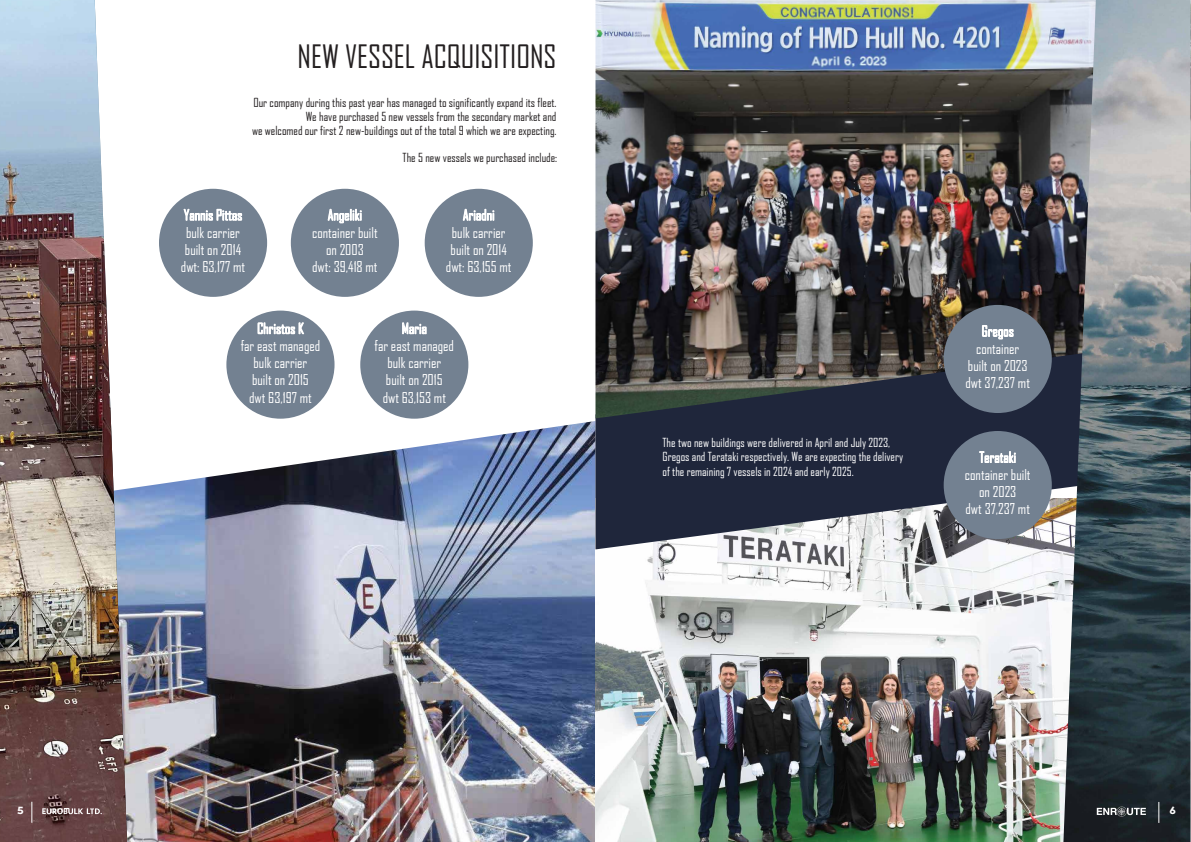
<style>
.page{position:relative;width:1191px;height:842px;background:#fff}
.page>*{position:absolute;margin:0;border:0;box-sizing:border-box;transform-origin:0 0}
.t1{font:30.9px "Agency FB";color:#231f20}
.t2{font:14.3px/17.2px "Agency FB";color:#fff;text-align:center}
.t3{font:12px/14.4px "Agency FB";color:#231f20;text-align:right}
.t4{font:12px/14.4px "Agency FB";color:#fff}
.t5{font:700 12px "Abrade";color:#fff}
</style>
<div class="page">
<img style="left:127px;top:421px;width:468px;height:421px">
<img style="left:0;top:0;width:127px;height:842px">
<svg style="left:42px;top:808px;width:60px;height:6px"></svg>
<svg style="left:31px;top:802px;width:1px;height:21px"></svg>
<div style="left:159px;top:189px;width:108px;height:108px;background:#738191;border-radius:50%"></div>
<svg style="left:184px;top:209px;width:58px;height:12px"></svg>
<div style="left:291px;top:189px;width:108px;height:108px;background:#738191;border-radius:50%"></div>
<svg style="left:328px;top:209px;width:33px;height:14px"></svg>
<div style="left:425px;top:189px;width:108px;height:108px;background:#738191;border-radius:50%"></div>
<svg style="left:463px;top:209px;width:31px;height:12px"></svg>
<div style="left:226px;top:311px;width:108px;height:108px;background:#738191;border-radius:50%"></div>
<svg style="left:258px;top:322px;width:46px;height:12px"></svg>
<div style="left:360px;top:311px;width:108px;height:108px;background:#738191;border-radius:50%"></div>
<svg style="left:402px;top:322px;width:24px;height:12px"></svg>
<img style="left:595px;top:549px;width:468px;height:293px">
<svg style="left:595px;top:418px;width:596px;height:131px;background:#424758"></svg>
<img style="left:595px;top:0;width:596px;height:418px">
<img style="left:1063px;top:0;width:127px;height:842px">
<svg style="left:1158px;top:802px;width:1px;height:21px"></svg>
<svg style="left:1096px;top:806px;width:49px;height:11px"></svg>
<div style="left:943px;top:305px;width:108px;height:108px;background:#738191;border-radius:50%"></div>
<svg style="left:982px;top:325px;width:31px;height:14px"></svg>
<div style="left:943px;top:431px;width:108px;height:108px;background:#738191;border-radius:50%"></div>
<svg style="left:979px;top:451px;width:36px;height:12px"></svg>
<p class="t5" style="left:17px;top:802px;width:8px">5</p>
<h1 class="t1" style="left:297px;top:38px;width:260px">NEW VESSEL ACQUISITIONS</h1>
<p class="t3" style="left:252px;top:95px;width:306px">Our company during this past year has managed to significantly expand its fleet.<br>We have purchased 5 new vessels from the secondary market and<br>we welcomed our first 2 new-buildings out of the total 9 which we are expecting.</p>
<p class="t3" style="left:403px;top:150px;width:156px">The 5 new vessels we purchased include:</p>
<p class="t2" style="left:181px;top:223px;width:66px">bulk carrier built on 2014 dwt: 63,177 mt</p>
<p class="t2" style="left:312px;top:223px;width:67px">container built on 2003<br>dwt: 39,418 mt</p>
<p class="t2" style="left:446px;top:223px;width:67px">bulk carrier built on 2014 dwt: 63,155 mt</p>
<p class="t2" style="left:241px;top:337px;width:81px">far east managed bulk carrier<br>built on 2015<br>dwt 63,197 mt</p>
<p class="t2" style="left:374px;top:337px;width:81px">far east managed bulk carrier<br>built on 2015<br>dwt 63,153 mt</p>
<p class="t4" style="left:662px;top:435px;width:242px">The two new buildings were delivered in April and July 2023,<br>Gregos and Terataki respectively. We are expecting the delivery of the remaining 7 vessels in 2024 and early 2025.</p>
<p class="t2" style="left:965px;top:339px;width:66px">container built on 2023 dwt 37,237 mt</p>
<p class="t2" style="left:965px;top:448px;width:67px">Terataki container built on 2023<br>dwt 37,237 mt</p>
<p class="t5" style="left:1169px;top:802px;width:8px">6</p>
</div>
